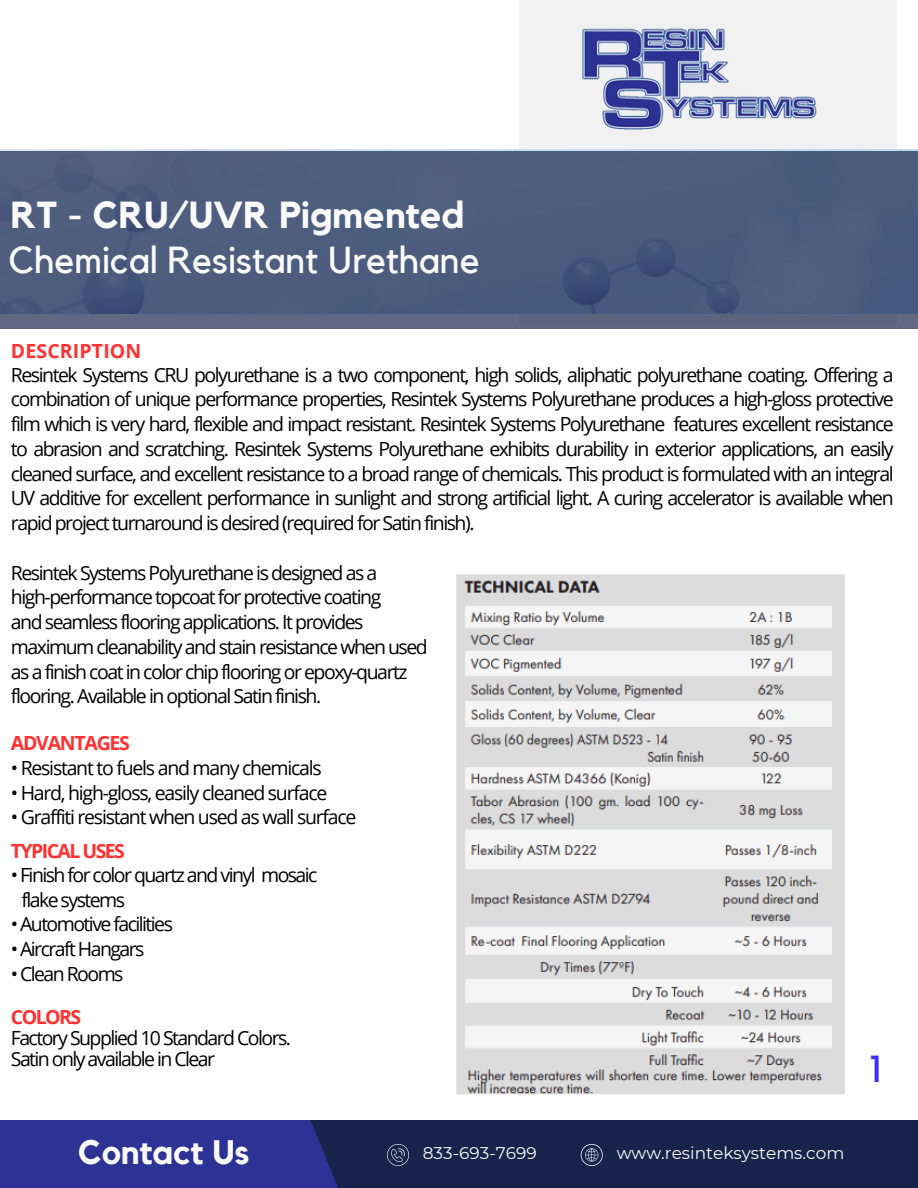
<style>
.page{position:relative;width:918px;height:1188px;background:#fff}
.page>*{position:absolute;margin:0;border:0;box-sizing:border-box;transform-origin:0 0}
.t1{font:37.5px "Kollektif";color:#fafafa}
.t2{font:700 37.5px "Kollektif";color:#fafafa}
.t3{font:37.5px "Kollektif";color:#3b2efe}
.t4{font:700 33.9px "Kollektif";color:#fafafa}
.t5{font:19.5px/24.6px "Open Sans";letter-spacing:-.075em;color:#000}
.t6{font:700 19.5px "Open Sans";letter-spacing:-.08em;color:#ff3131}
.t7{font:16.95px "Montserrat";color:#fafafa}
.s1{font-weight:700;color:#ff3131}
</style>
<div class="page">
<div style="left:519px;top:0;width:377px;height:324px;background:#f1f1f1"></div>
<div style="left:234px;top:1120px;width:684px;height:68px;background:#18234b"></div>
<div style="left:0;top:1120px;width:338px;height:68px;background:#2d3395"></div>
<svg style="left:581px;top:1144px;width:22px;height:22px"></svg>
<svg style="left:387px;top:1144px;width:22px;height:22px"></svg>
<svg style="left:0;top:151px;width:918px;height:178px;background:#4d5c7e"></svg>
<img style="left:582px;top:28px;width:235px;height:102px">
<img style="left:456px;top:574px;width:389px;height:521px">
<h3 class="t2" style="left:11px;top:198px;width:455px">RT - CRU/UVR Pigmented</h3>
<h1 class="t1" style="left:9px;top:242px;width:473px">Chemical Resistant Urethane</h1>
<p class="t5" style="left:11px;top:338px;width:884px"><span class="s1">DESCRIPTION<br></span>Resintek Systems CRU polyurethane is a two component, high solids, aliphatic polyurethane coating. Offering a combination of unique performance properties, Resintek Systems Polyurethane produces a high-gloss protective film which is very hard, flexible and impact resistant. Resintek Systems Polyurethane features excellent resistance to abrasion and scratching. Resintek Systems Polyurethane exhibits durability in exterior applications, an easily cleaned surface, and excellent resistance to a broad range of chemicals. This product is formulated with an integral UV additive for excellent performance in sunlight and strong artificial light. A curing accelerator is available when rapid project turnaround is desired (required for Satin finish).</p>
<h3 class="t5" style="left:11px;top:560px;width:419px">Resintek Systems Polyurethane is designed as a high-performance topcoat for protective coating<br>and seamless flooring applications. It provides maximum cleanability and stain resistance when used as a finish coat in color chip flooring or epoxy-quartz flooring. Available in optional Satin finish.</h3>
<p class="t6" style="left:11px;top:729px;width:121px">ADVANTAGES</p>
<p class="t5" style="left:11px;top:755px;width:312px">• Resistant to fuels and many chemicals</p>
<p class="t5" style="left:11px;top:780px;width:318px">• Hard, high-gloss, easily cleaned surface</p>
<p class="t5" style="left:11px;top:805px;width:347px">• Graffiti resistant when used as wall surface</p>
<p class="t6" style="left:11px;top:837px;width:116px">TYPICAL USES</p>
<p class="t5" style="left:11px;top:862px;width:308px">• Finish for color quartz and vinyl mosaic</p>
<h3 class="t5" style="left:21px;top:887px;width:105px">flake systems</h3>
<h3 class="t5" style="left:11px;top:912px;width:164px">• Automotive facilities</h3>
<h3 class="t5" style="left:11px;top:936px;width:135px">• Aircraft Hangars</h3>
<h3 class="t5" style="left:11px;top:961px;width:114px">• Clean Rooms</h3>
<p class="t6" style="left:11px;top:1003px;width:72px">COLORS</p>
<p class="t5" style="left:11px;top:1027px;width:282px;line-height:21.3px">Factory Supplied 10 Standard Colors.<br>Satin only available in Clear</p>
<h2 class="t4" style="left:78px;top:1137px;width:173px">Contact Us</h2>
<h1 class="t7" style="left:423px;top:1142px;width:115px">833-693-7699</h1>
<p class="t7" style="left:617px;top:1142px;width:229px">www.resinteksystems.com</p>
<h3 class="t3" style="left:870px;top:1051px;width:13px">1</h3>
</div>
